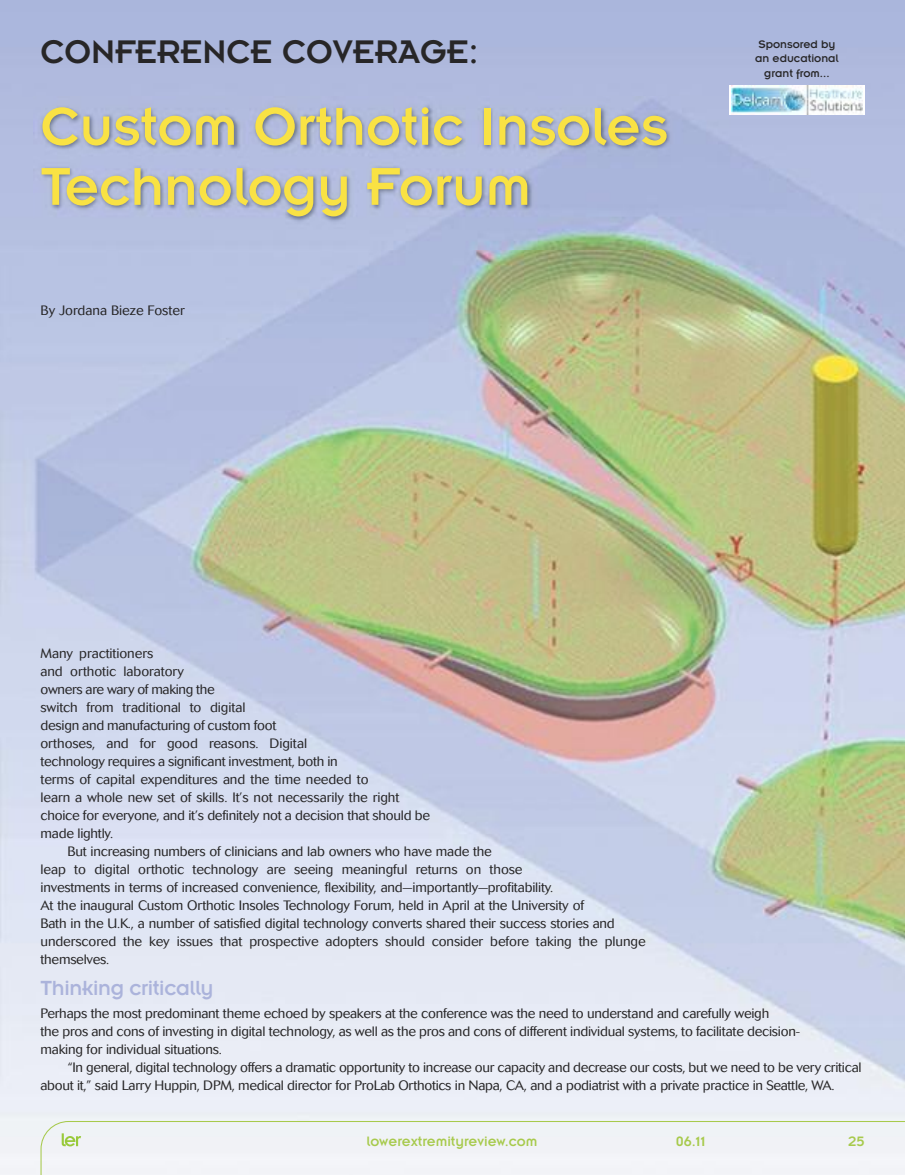
<style>
.page{position:relative;width:905px;height:1175px;background:#fff}
.page>*{position:absolute;margin:0;border:0;box-sizing:border-box;transform-origin:0 0}
.t1{font:58.5px/60px "Insignia";color:#f9e244}
.t2{font:36px "Insignia";color:#272627}
.t3{font:22.5px "Insignia";letter-spacing:-.015em;color:#abb3db}
.t4{font:15px "Insignia";color:#a7ca4c}
.t5{font:300 13.5px/18px "Cosmos";letter-spacing:-.015em;color:#272627}
.t6{font:12px/14.4px "Insignia";color:#272627;text-align:center}
</style>
<div class="page">
<img style="left:0;top:0;width:904px;height:1174px">
<img style="left:33px;top:97px;width:735px;height:153px">
<svg style="left:729px;top:85px;width:135px;height:30px"></svg>
<img style="left:731px;top:85px;width:131px;height:30px">
<div style="left:40px;top:1120px;width:864px;height:54px;background:#f1f3f6"></div>
<h2 class="t2" style="left:40px;top:33px;width:439px">CONFERENCE COVERAGE:</h2>
<h1 class="t1" style="left:40px;top:96px;width:628px">Custom Orthotic Insoles<br>Technology Forum</h1>
<p class="t5" style="left:40px;top:302px;width:146px">By Jordana Bieze Foster</p>
<p class="t6" style="left:755px;top:37px;width:85px">Sponsored by an educational grant from...</p>
<p class="t5" style="left:40px;top:644px;width:391px">Many practitioners<br>and orthotic laboratory<br>owners are wary of making the<br>switch from traditional to digital<br>design and manufacturing of custom foot<br>orthoses, and for good reasons. Digital<br>technology requires a significant investment, both in<br>terms of capital expenditures and the time needed to<br>learn a whole new set of skills. It’s not necessarily the right choice for everyone, and it’s definitely not a decision that should be made lightly.</p>
<p class="t5" style="left:40px;top:842px;width:606px;text-indent:27px">But increasing numbers of clinicians and lab owners who have made the<br>leap to digital orthotic technology are seeing meaningful returns on those<br>investments in terms of increased convenience, flexibility, and—importantly—profitability.<br>At the inaugural Custom Orthotic Insoles Technology Forum, held in April at the University of<br>Bath in the U.K., a number of satisfied digital technology converts shared their success stories and underscored the key issues that prospective adopters should consider before taking the plunge themselves.</p>
<h3 class="t3" style="left:40px;top:976px;width:174px">Thinking critically</h3>
<p class="t5" style="left:40px;top:1004px;width:761px">Perhaps the most predominant theme echoed by speakers at the conference was the need to understand and carefully weigh<br>the pros and cons of investing in digital technology, as well as the pros and cons of different individual systems, to facilitate decision&shy;making for individual situations.</p>
<p class="t5" style="left:40px;top:1058px;width:822px;text-indent:27px">“In general, digital technology offers a dramatic opportunity to increase our capacity and decrease our costs, but we need to be very critical about it,” said Larry Huppin, DPM, medical director for ProLab Orthotics in Napa, CA, and a podiatrist with a private practice in Seattle, WA.</p>
<p class="t4" style="left:366px;top:1133px;width:172px">lowerextremityreview.com</p>
<p class="t4" style="left:676px;top:1133px;width:31px">06.11</p>
<p class="t4" style="left:848px;top:1133px;width:18px">25</p>
</div>
